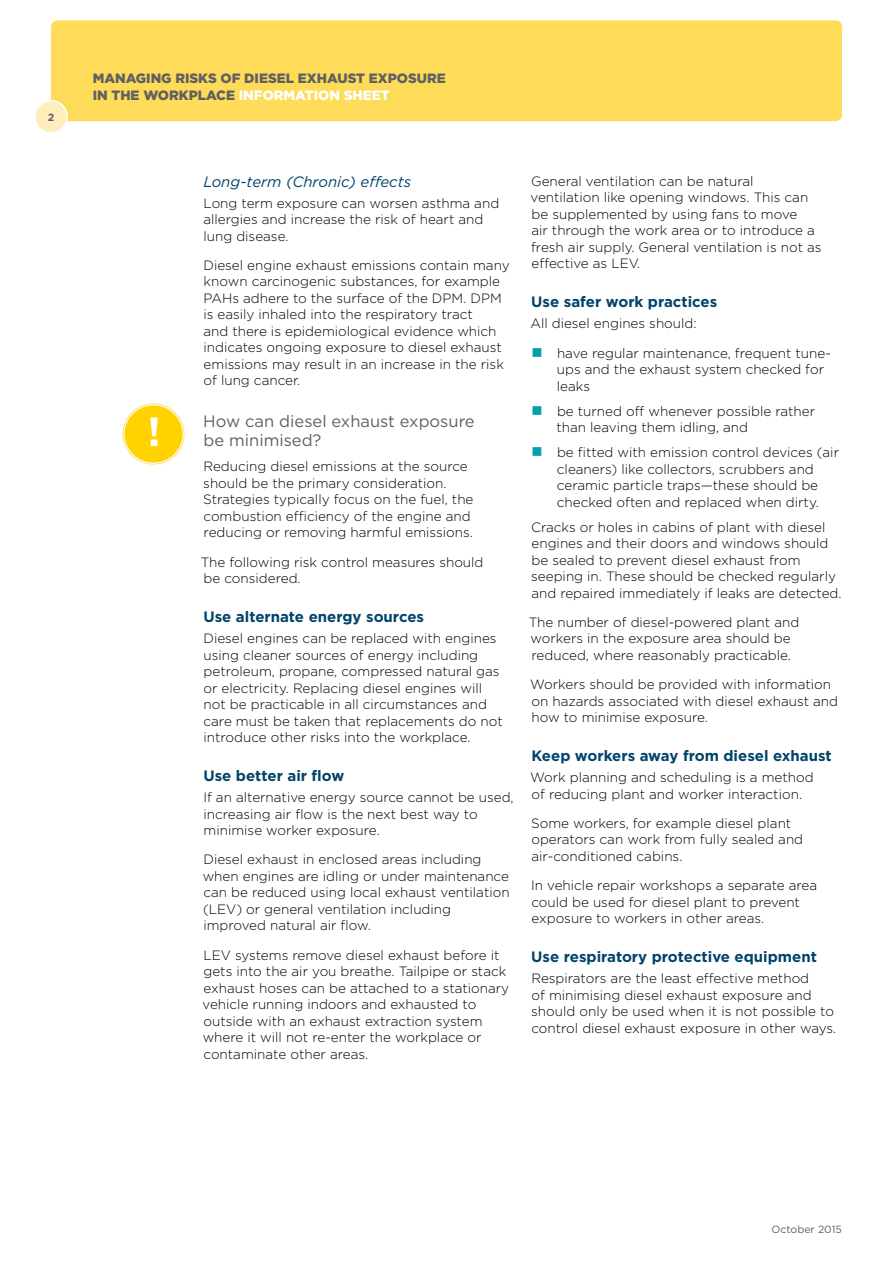
<style>
.page{position:relative;width:893px;height:1263px;background:#fff}
.page>*{position:absolute;margin:0;border:0;box-sizing:border-box;transform-origin:0 0}
.Header_3{font:16.5px/19.8px "Gotham";color:#5f6062}
.Header_4{font:700 15px "Gotham";color:#00446a}
.Header_5{font:italic 15px "Gotham";color:#00446a}
.Body_copy{font:300 13.5px/16.5px "Gotham";color:#000}
.Cover_header_A{font:900 13.5px/16.5px "Gotham";color:#5f6062}
.Body_copy-2{font:10.5px "Gotham";color:#5f6062}
.Body_copy-3{font:700 10.5px "Gotham";color:#5f6062}
.s1{color:#fff}
</style>
<div class="page">
<div style="left:51px;top:20px;width:791px;height:101px;background:#ffdb5a;border-radius:6px"></div>
<div style="left:35px;top:101px;width:32px;height:32px;background:#ffeebd;border-radius:50%"></div>
<div style="left:34px;top:100px;width:34px;height:34px;border:2px solid #fff;border-radius:50%"></div>
<img style="left:122px;top:403px;width:63px;height:62px">
<p class="Body_copy-3" style="left:48px;top:111px;width:8px">2</p>
<p class="Cover_header_A" style="left:93px;top:70px;width:355px">MANAGING RISKS OF DIESEL EXHAUST EXPOSURE<br>IN THE WORKPLACE <span class="s1">INFORMATION SHEET</span></p>
<p class="Header_5" style="left:203px;top:172px;width:209px">Long-term (Chronic) effects</p>
<p class="Body_copy" style="left:203px;top:195px;width:297px">Long term exposure can worsen asthma and allergies and increase the risk of heart and lung disease.</p>
<p class="Body_copy" style="left:203px;top:257px;width:308px">Diesel engine exhaust emissions contain many known carcinogenic substances, for example PAHs adhere to the surface of the DPM. DPM is easily inhaled into the respiratory tract<br>and there is epidemiological evidence which indicates ongoing exposure to diesel exhaust emissions may result in an increase in the risk of lung cancer.</p>
<p class="Header_3" style="left:203px;top:411px;width:273px">How can diesel exhaust exposure be minimised?</p>
<p class="Body_copy" style="left:203px;top:458px;width:272px">Reducing diesel emissions at the source should be the primary consideration.<br>Strategies typically focus on the fuel, the combustion efficiency of the engine and reducing or removing harmful emissions.</p>
<p class="Body_copy" style="left:201px;top:553px;width:284px">The following risk control measures should be considered.</p>
<p class="Header_4" style="left:203px;top:608px;width:222px">Use alternate energy sources</p>
<p class="Body_copy" style="left:203px;top:630px;width:301px">Diesel engines can be replaced with engines using cleaner sources of energy including petroleum, propane, compressed natural gas or electricity. Replacing diesel engines will not be practicable in all circumstances and care must be taken that replacements do not introduce other risks into the workplace.</p>
<p class="Header_4" style="left:203px;top:767px;width:143px">Use better air flow</p>
<p class="Body_copy" style="left:203px;top:789px;width:312px">If an alternative energy source cannot be used, increasing air flow is the next best way to minimise worker exposure.</p>
<p class="Body_copy" style="left:203px;top:851px;width:308px">Diesel exhaust in enclosed areas including when engines are idling or under maintenance can be reduced using local exhaust ventilation (LEV) or general ventilation including improved natural air flow.</p>
<p class="Body_copy" style="left:203px;top:946px;width:308px">LEV systems remove diesel exhaust before it gets into the air you breathe. Tailpipe or stack exhaust hoses can be attached to a stationary vehicle running indoors and exhausted to outside with an exhaust extraction system where it will not re-enter the workplace or contaminate other areas.</p>
<p class="Body_copy" style="left:531px;top:173px;width:293px">General ventilation can be natural ventilation like opening windows. This can be supplemented by using fans to move<br>air through the work area or to introduce a fresh air supply. General ventilation is not as effective as LEV.</p>
<p class="Header_4" style="left:531px;top:293px;width:187px">Use safer work practices</p>
<p class="Body_copy" style="left:530px;top:315px;width:168px">All diesel engines should:</p>
<p class="Body_copy" style="left:557px;top:344px;width:275px">have regular maintenance, frequent tune&shy;ups and the exhaust system checked for leaks</p>
<p class="Body_copy" style="left:556px;top:402px;width:260px">be turned off whenever possible rather than leaving them idling, and</p>
<p class="Body_copy" style="left:557px;top:444px;width:284px">be fitted with emission control devices (air cleaners) like collectors, scrubbers and ceramic particle traps—these should be checked often and replaced when dirty.</p>
<p class="Body_copy" style="left:531px;top:518px;width:312px">Cracks or holes in cabins of plant with diesel engines and their doors and windows should be sealed to prevent diesel exhaust from seeping in. These should be checked regularly and repaired immediately if leaks are detected.</p>
<p class="Body_copy" style="left:529px;top:614px;width:272px">The number of diesel-powered plant and workers in the exposure area should be reduced, where reasonably practicable.</p>
<p class="Body_copy" style="left:530px;top:676px;width:309px">Workers should be provided with information on hazards associated with diesel exhaust and how to minimise exposure.</p>
<p class="Header_4" style="left:531px;top:747px;width:302px">Keep workers away from diesel exhaust</p>
<p class="Body_copy" style="left:530px;top:769px;width:285px">Work planning and scheduling is a method of reducing plant and worker interaction.</p>
<p class="Body_copy" style="left:531px;top:815px;width:274px">Some workers, for example diesel plant operators can work from fully sealed and air-conditioned cabins.</p>
<p class="Body_copy" style="left:531px;top:877px;width:287px">In vehicle repair workshops a separate area could be used for diesel plant to prevent exposure to workers in other areas.</p>
<p class="Header_4" style="left:531px;top:948px;width:287px">Use respiratory protective equipment</p>
<p class="Body_copy" style="left:531px;top:970px;width:307px">Respirators are the least effective method<br>of minimising diesel exhaust exposure and should only be used when it is not possible to control diesel exhaust exposure in other ways.</p>
<p class="Body_copy-2" style="left:772px;top:1223px;width:72px">October 2015</p>
</div>
